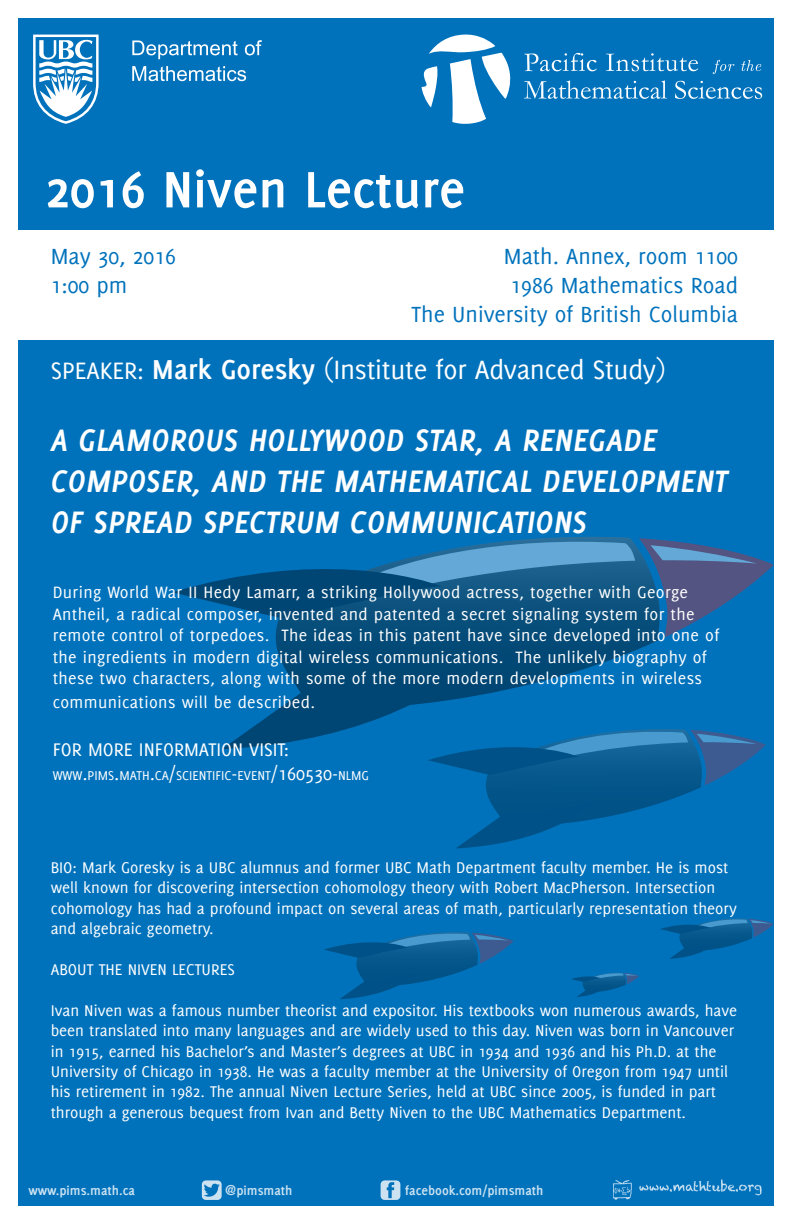
<style>
.page{position:relative;width:792px;height:1224px;background:#fff}
.page>*{position:absolute;margin:0;border:0;box-sizing:border-box;transform-origin:0 0}
.t1{font:700 56px "Delicious";color:#fff}
.t2{font:italic 700 34px/40.8px "Delicious";color:#fff}
.t3{font:29px "Delicious";letter-spacing:-.01em;color:#fff}
.t4{font:24px "Delicious";color:#0072bc}
.t5{font:20px "Delicious";color:#fff}
.t6{font:18px/21.6px "Delicious";letter-spacing:.02em;color:#fff}
.t7{font:17px/20.4px "Delicious";color:#fff}
.t8{font:700 14px "Delicious";color:#fff}
.t9{font:14px "Delicious";color:#fff}
.s1{font-size:26px}
.s2{font-weight:700;font-size:30px}
.s3{font-size:20px}
</style>
<div class="page">
<div style="left:18px;top:18px;width:756px;height:1188px;background:#0072bc"></div>
<svg style="left:422px;top:35px;width:88px;height:89px"></svg>
<svg style="left:524px;top:53px;width:73px;height:18px"></svg>
<svg style="left:606px;top:53px;width:92px;height:18px"></svg>
<svg style="left:713px;top:60px;width:21px;height:14px"></svg>
<svg style="left:741px;top:60px;width:20px;height:11px"></svg>
<svg style="left:524px;top:81px;width:143px;height:18px"></svg>
<svg style="left:675px;top:81px;width:87px;height:18px"></svg>
<img style="left:614px;top:1180px;width:148px;height:20px">
<svg style="left:381px;top:1180px;width:19px;height:20px"></svg>
<svg style="left:202px;top:1180px;width:20px;height:20px"></svg>
<svg style="left:33px;top:35px;width:66px;height:89px"></svg>
<svg style="left:132px;top:40px;width:106px;height:19px"></svg>
<svg style="left:245px;top:40px;width:17px;height:15px"></svg>
<svg style="left:132px;top:66px;width:114px;height:15px"></svg>
<svg style="left:456px;top:729px;width:310px;height:120px"></svg>
<svg style="left:468px;top:683px;width:66px;height:14px"></svg>
<svg style="left:643px;top:538px;width:131px;height:109px"></svg>
<svg style="left:442px;top:536px;width:201px;height:147px;background:#196393"></svg>
<svg style="left:172px;top:550px;width:270px;height:59px"></svg>
<svg style="left:222px;top:609px;width:246px;height:198px"></svg>
<div style="left:0;top:231px;width:792px;height:109px;background:#fff"></div>
<svg style="left:324px;top:932px;width:190px;height:68px"></svg>
<svg style="left:660px;top:918px;width:113px;height:41px"></svg>
<svg style="left:571px;top:973px;width:68px;height:24px"></svg>
<p class="t1" style="left:45px;top:157px;width:422px">2016 Niven Lecture</p>
<p class="t4" style="left:51px;top:243px;width:127px">May 30, 2016</p>
<p class="t4" style="left:51px;top:272px;width:78px">1:00 pm</p>
<p class="t4" style="left:504px;top:243px;width:236px">Math. Annex, room 1100</p>
<p class="t4" style="left:510px;top:272px;width:229px">1986 Mathematics Road</p>
<p class="t4" style="left:412px;top:301px;width:328px">The University of British Columbia</p>
<p class="t3" style="left:51px;top:354px;width:616px"><span class="s1">SPEAKER:</span> <span class="s2">Mark Goresky</span> (Institute for Advanced Study)</p>
<p class="t2" style="left:51px;top:420px;width:679px">A GLAMOROUS HOLLYWOOD STAR, A RENEGADE<br>COMPOSER, AND THE MATHEMATICAL DEVELOPMENT<br>OF SPREAD SPECTRUM COMMUNICATIONS</p>
<p class="t6" style="left:53px;top:581px;width:668px">During World War II Hedy Lamarr, a striking Hollywood actress, together with George Antheil, a radical composer, invented and patented a secret signaling system for the remote control of torpedoes. The ideas in this patent have since developed into one of the ingredients in modern digital wireless communications. The unlikely biography of these two characters, along with some of the more modern developments in wireless</p>
<p class="t6" style="left:53px;top:692px;width:264px">communications will be described.</p>
<p class="t5" style="left:53px;top:739px;width:238px">FOR MORE INFORMATION VISIT:</p>
<p class="t9" style="left:53px;top:768px;width:318px">WWW<span class="s3">.</span>PIMS<span class="s3">.</span>MATH<span class="s3">.</span>CA<span class="s3">/</span>SCIENTIFIC<span class="s3">-</span>EVENT<span class="s3">/160530-</span>NLMG</p>
<p class="t7" style="left:51px;top:857px;width:688px">BIO: Mark Goresky is a UBC alumnus and former UBC Math Department faculty member. He is most well known for discovering intersection cohomology theory with Robert MacPherson. Intersection cohomology has had a profound impact on several areas of math, particularly representation theory and algebraic geometry.</p>
<p class="t7" style="left:51px;top:959px;width:186px">ABOUT THE NIVEN LECTURES</p>
<p class="t7" style="left:51px;top:1000px;width:688px">Ivan Niven was a famous number theorist and expositor. His textbooks won numerous awards, have been translated into many languages and are widely used to this day. Niven was born in Vancouver in 1915, earned his Bachelor’s and Master’s degrees at UBC in 1934 and 1936 and his Ph.D. at the University of Chicago in 1938. He was a faculty member at the University of Oregon from 1947 until his retirement in 1982. The annual Niven Lecture Series, held at UBC since 2005, is funded in part through a generous bequest from Ivan and Betty Niven to the UBC Mathematics Department.</p>
<p class="t8" style="left:28px;top:1182px;width:108px">www.pims.math.ca</p>
<p class="t8" style="left:225px;top:1182px;width:69px">@pimsmath</p>
<p class="t8" style="left:405px;top:1182px;width:140px">facebook.com/pimsmath</p>
</div>
